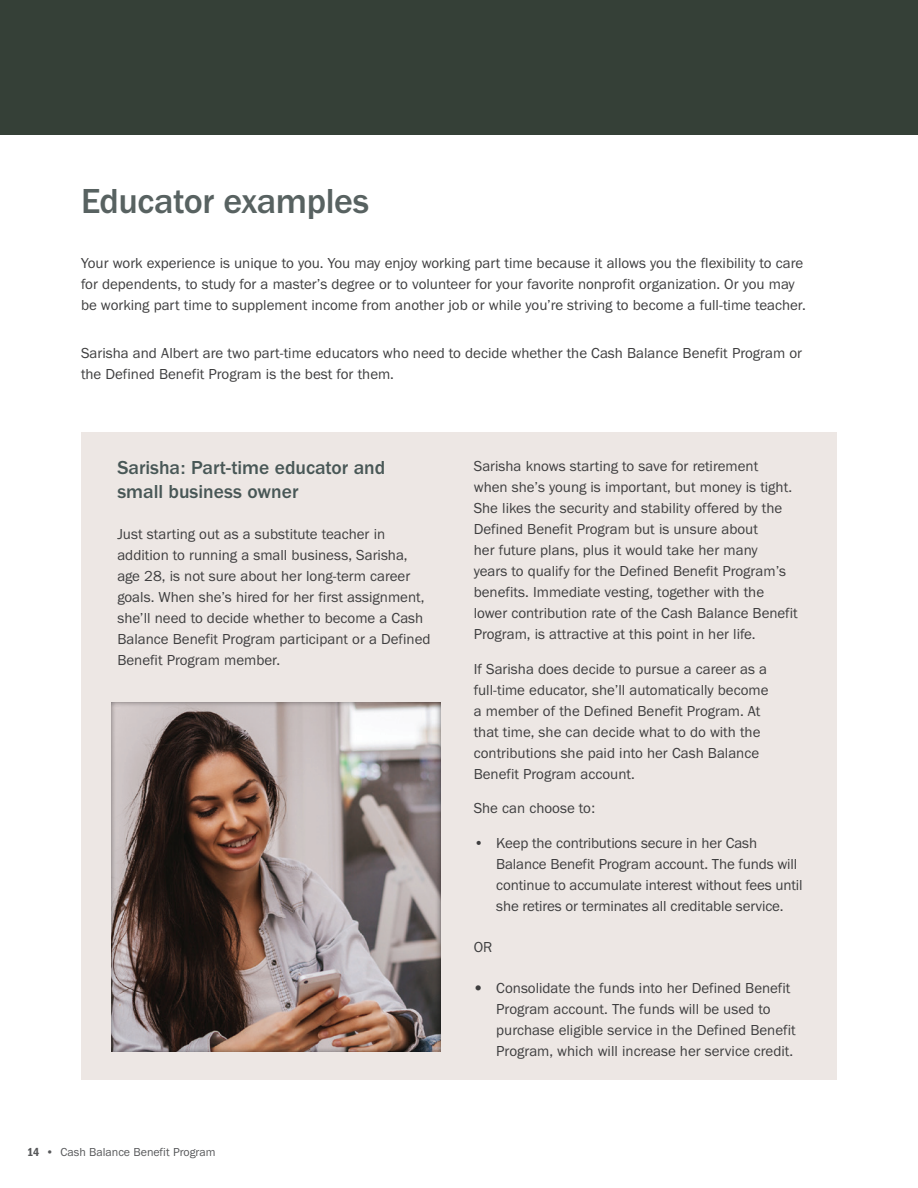
<style>
.page{position:relative;width:918px;height:1188px;background:#fff}
.page>*{position:absolute;margin:0;border:0;box-sizing:border-box;transform-origin:0 0}
.t1{font:500 36px "Franklin Gothic URW";letter-spacing:-.01em;color:#586261}
.t2{font:500 19.5px/24px "Franklin Gothic URW";color:#485756}
.t3{font:15px/21px "Franklin Gothic URW Boo";color:#3e3e3f}
.t4{font:12px "Franklin Gothic URW Boo";color:#57585a}
.s1{font-family:"Franklin Gothic URW Con Dem"}
.s2{font-family:"Franklin Gothic URW Hea"}
.s3{font-family:"ITC Franklin Gothic Std Hvy"}
</style>
<div class="page">
<div style="left:81px;top:432px;width:756px;height:648px;background:#ede7e4"></div>
<div style="left:0;top:0;width:918px;height:135px;background:#354037"></div>
<div style="left:110px;top:700px;width:332px;height:353px;background:#231f20;opacity:.6"></div>
<h2 class="t1" style="left:81px;top:179px;width:290px">Educator examples</h2>
<p class="t3" style="left:81px;top:252px;width:726px">Your work experience is unique to you. You may enjoy working part time because it allows you the flexibility to care for dependents, to study for a master’s degree or to volunteer for your favorite nonprofit organization. Or you may be working part time to supplement income from another job or while you’re striving to become a full-time teacher.</p>
<p class="t3" style="left:81px;top:342px;width:723px">Sarisha and Albert are two part-time educators who need to decide whether the Cash Balance Benefit Program or the Defined Benefit Program is the best for them.</p>
<h3 class="t2" style="left:117px;top:455px;width:269px">Sarisha: Part-time educator and small business owner</h3>
<p class="t3" style="left:117px;top:524px;width:315px">Just starting out as a substitute teacher in addition to running a small business, Sarisha, age 28, is not sure about her long-term career goals. When she’s hired for her first assignment, she’ll need to decide whether to become a Cash Balance Benefit Program participant or a Defined Benefit Program member.</p>
<p class="t4" style="left:27px;top:1144px;width:190px"><span class="s1">14</span> • Cash Balance Benefit Program</p>
<p class="t3" style="left:474px;top:455px;width:326px">Sarisha knows starting to save for retirement<br>when she’s young is important, but money is tight.<br>She likes the security and stability offered by the Defined Benefit Program but is unsure about<br>her future plans, plus it would take her many<br>years to qualify for the Defined Benefit Program’s benefits. Immediate vesting, together with the lower contribution rate of the Cash Balance Benefit Program, is attractive at this point in her life.</p>
<p class="t3" style="left:474px;top:658px;width:296px">If Sarisha does decide to pursue a career as a full-time educator, she’ll automatically become a member of the Defined Benefit Program. At that time, she can decide what to do with the contributions she paid into her Cash Balance Benefit Program account.</p>
<p class="t3" style="left:474px;top:797px;width:123px">She can choose to:</p>
<p class="t3" style="left:496px;top:832px;width:308px;text-indent:-22px"><span class="s2">•</span> Keep the contributions secure in her Cash Balance Benefit Program account. The funds will continue to accumulate interest without fees until she retires or terminates all creditable service.</p>
<p class="t3" style="left:474px;top:936px;width:20px">OR</p>
<p class="t3" style="left:496px;top:977px;width:301px;text-indent:-22px"><span class="s3">•</span> Consolidate the funds into her Defined Benefit Program account. The funds will be used to purchase eligible service in the Defined Benefit Program, which will increase her service credit.</p>
</div>
